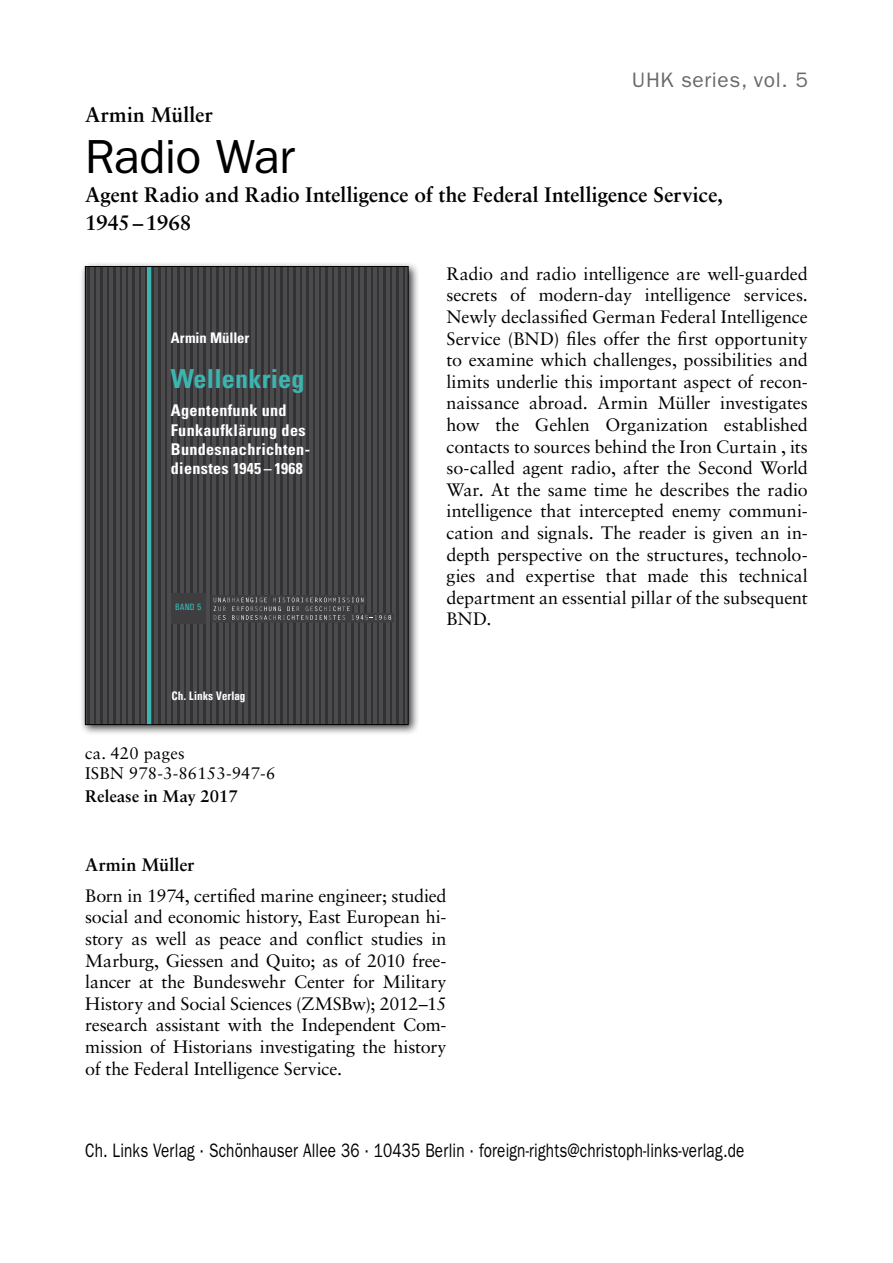
<style>
.page{position:relative;width:893px;height:1263px;background:#fff}
.page>*{position:absolute;margin:0;border:0;box-sizing:border-box;transform-origin:0 0}
.t1{font:48px "ITC Franklin Gothic Std";letter-spacing:-.015em;color:#000}
.t2{font:700 condensed 26.1px "Univers";letter-spacing:.01em;color:#3cb5b1}
.t3{font:700 21px/28.5px "Sabon LT Std";color:#000}
.t4{font:21px "ITC Franklin Gothic Std";letter-spacing:.03em;color:#696a6b}
.t5{font:19.5px "ITC Franklin Gothic Std";letter-spacing:.01em;color:#000;scale:.78 1}
.t6{font:18px/21.6px "Sabon LT Std";letter-spacing:-.005em;color:#000;text-align:justify}
.t7{font:700 18px "Sabon LT Std";letter-spacing:.015em;color:#000}
.t8{font:16.8px/20.1px "Sabon LT Std";letter-spacing:.01em;color:#000}
.t9{font:700 16.8px "Sabon LT Std";color:#000}
.t10{font:700 condensed 16.2px/19.4px "Univers";letter-spacing:.02em;color:#fff}
.t11{font:700 condensed 15.75px "Univers";letter-spacing:.02em;color:#fff}
.t12{font:700 condensed 14.55px "Univers";letter-spacing:-.005em;color:#fff}
.t13{font:700 condensed 12.3px "Univers";color:#fff}
.t14{font:500 condensed 9.3px "Univers";color:#3cb5b1}
.s1{font-size:16.2px}
</style>
<div class="page">
<div style="left:80px;top:261px;width:340px;height:475px;background:#000;opacity:.75"></div>
<svg style="left:87px;top:268px;width:318px;height:455px;fill:#323234"></svg>
<hr style="left:90px;top:266px;width:3px;height:459px;background:#4b4b4d">
<hr style="left:97px;top:266px;width:3px;height:459px;background:#4b4b4d">
<hr style="left:103px;top:266px;width:3px;height:459px;background:#4b4b4d">
<hr style="left:109px;top:266px;width:4px;height:459px;background:#4b4b4d">
<hr style="left:116px;top:266px;width:3px;height:459px;background:#4b4b4d">
<hr style="left:122px;top:266px;width:4px;height:459px;background:#4b4b4d">
<hr style="left:129px;top:266px;width:3px;height:459px;background:#4b4b4d">
<hr style="left:135px;top:266px;width:3px;height:459px;background:#4b4b4d">
<hr style="left:142px;top:266px;width:3px;height:459px;background:#4b4b4d">
<hr style="left:148px;top:266px;width:3px;height:459px;background:#4b4b4d">
<hr style="left:155px;top:266px;width:3px;height:459px;background:#4b4b4d">
<hr style="left:161px;top:266px;width:3px;height:459px;background:#4b4b4d">
<hr style="left:167px;top:266px;width:4px;height:459px;background:#4b4b4d">
<hr style="left:174px;top:266px;width:3px;height:459px;background:#4b4b4d">
<hr style="left:180px;top:266px;width:4px;height:459px;background:#4b4b4d">
<hr style="left:187px;top:266px;width:3px;height:459px;background:#4b4b4d">
<hr style="left:193px;top:266px;width:3px;height:459px;background:#4b4b4d">
<hr style="left:200px;top:266px;width:3px;height:459px;background:#4b4b4d">
<hr style="left:206px;top:266px;width:3px;height:459px;background:#4b4b4d">
<hr style="left:212px;top:266px;width:4px;height:459px;background:#4b4b4d">
<hr style="left:219px;top:266px;width:3px;height:459px;background:#4b4b4d">
<hr style="left:225px;top:266px;width:4px;height:459px;background:#4b4b4d">
<hr style="left:232px;top:266px;width:3px;height:459px;background:#4b4b4d">
<hr style="left:238px;top:266px;width:3px;height:459px;background:#4b4b4d">
<hr style="left:245px;top:266px;width:3px;height:459px;background:#4b4b4d">
<hr style="left:251px;top:266px;width:3px;height:459px;background:#4b4b4d">
<hr style="left:257px;top:266px;width:4px;height:459px;background:#4b4b4d">
<hr style="left:264px;top:266px;width:3px;height:459px;background:#4b4b4d">
<hr style="left:270px;top:266px;width:4px;height:459px;background:#4b4b4d">
<hr style="left:277px;top:266px;width:3px;height:459px;background:#4b4b4d">
<hr style="left:283px;top:266px;width:3px;height:459px;background:#4b4b4d">
<hr style="left:290px;top:266px;width:3px;height:459px;background:#4b4b4d">
<hr style="left:296px;top:266px;width:3px;height:459px;background:#4b4b4d">
<hr style="left:302px;top:266px;width:4px;height:459px;background:#4b4b4d">
<hr style="left:309px;top:266px;width:3px;height:459px;background:#4b4b4d">
<hr style="left:315px;top:266px;width:4px;height:459px;background:#4b4b4d">
<hr style="left:322px;top:266px;width:3px;height:459px;background:#4b4b4d">
<hr style="left:328px;top:266px;width:4px;height:459px;background:#4b4b4d">
<hr style="left:335px;top:266px;width:3px;height:459px;background:#4b4b4d">
<hr style="left:341px;top:266px;width:3px;height:459px;background:#4b4b4d">
<hr style="left:348px;top:266px;width:3px;height:459px;background:#4b4b4d">
<hr style="left:354px;top:266px;width:3px;height:459px;background:#4b4b4d">
<hr style="left:360px;top:266px;width:4px;height:459px;background:#4b4b4d">
<hr style="left:367px;top:266px;width:3px;height:459px;background:#4b4b4d">
<hr style="left:373px;top:266px;width:4px;height:459px;background:#4b4b4d">
<hr style="left:380px;top:266px;width:3px;height:459px;background:#4b4b4d">
<hr style="left:386px;top:266px;width:3px;height:459px;background:#4b4b4d">
<hr style="left:393px;top:266px;width:3px;height:459px;background:#4b4b4d">
<hr style="left:399px;top:266px;width:3px;height:459px;background:#4b4b4d">
<hr style="left:405px;top:266px;width:3px;height:459px;background:#4b4b4d">
<hr style="left:147px;top:266px;width:3px;height:459px;background:#3cb5b1">
<svg style="left:211px;top:595px;width:183px;height:28px"></svg>
<div style="left:171px;top:594px;width:35px;height:30px;background:#3e3d40"></div>
<div style="left:85px;top:266px;width:324px;height:459px;border:1px solid #000"></div>
<p class="t4" style="left:632px;top:67px;width:177px">UHK series, vol. 5</p>
<p class="t3" style="left:85px;top:100px;width:129px">Armin Müller</p>
<h1 class="t1" style="left:85px;top:129px;width:211px">Radio War</h1>
<p class="t3" style="left:85px;top:180px;width:640px">Agent Radio and Radio Intelligence of the Federal Intelligence Service,<br>1945–1968</p>
<p class="t6" style="left:446px;top:262px;width:363px">Radio and radio intelligence are well-guarded secrets of modern-day intelligence services.<br>Newly declassified German Federal Intelligence Service (BND) files offer the first opportunity to examine which challenges, possibilities and limits underlie this important aspect of recon&shy;naissance abroad. Armin Müller investigates how the Gehlen Organization established contacts to sources behind the Iron Curtain , its so-called agent radio, after the Second World War. At the same time he describes the radio intelligence that intercepted enemy communi&shy;cation and signals. The reader is given an in&shy;depth perspective on the structures, technolo&shy;gies and expertise that made this technical department an essential pillar of the subsequent BND.</p>
<p class="t12" style="left:171px;top:328px;width:80px">Armin Müller</p>
<h2 class="t2" style="left:171px;top:362px;width:135px">Wellenkrieg</h2>
<p class="t10" style="left:171px;top:401px;width:141px">Agentenfunk und<br>Funkaufklärung des<br>Bundesnachrichten-</p>
<p class="t11" style="left:171px;top:459px;width:133px"><span class="s1">dienstes</span> 1945 – 1968</p>
<p class="t14" style="left:175px;top:602px;width:28px">BAND 5</p>
<p class="t13" style="left:171px;top:688px;width:75px">Ch. Links Verlag</p>
<p class="t8" style="left:85px;top:743px;width:192px">ca. 420 pages<br>ISBN 978-3-86153-947-6</p>
<p class="t9" style="left:85px;top:785px;width:154px">Release in May 2017</p>
<p class="t7" style="left:85px;top:854px;width:111px">Armin Müller</p>
<p class="t6" style="left:85px;top:884px;width:363px">Born in 1974, certified marine engineer; studied social and economic history, East European hi&shy;story as well as peace and conflict studies in Marburg, Giessen and Quito; as of 2010 free&shy;lancer at the Bundeswehr Center for Military History and Social Sciences (ZMSBw); 2012–15 research assistant with the Independent Com&shy;mission of Historians investigating the history of the Federal Intelligence Service.</p>
<p class="t5" style="left:85px;top:1139px;width:847px">Ch. Links Verlag ∙ Schönhauser Allee 36 ∙ 10435 Berlin ∙ foreign-rights@christoph-links-verlag.de</p>
</div>
